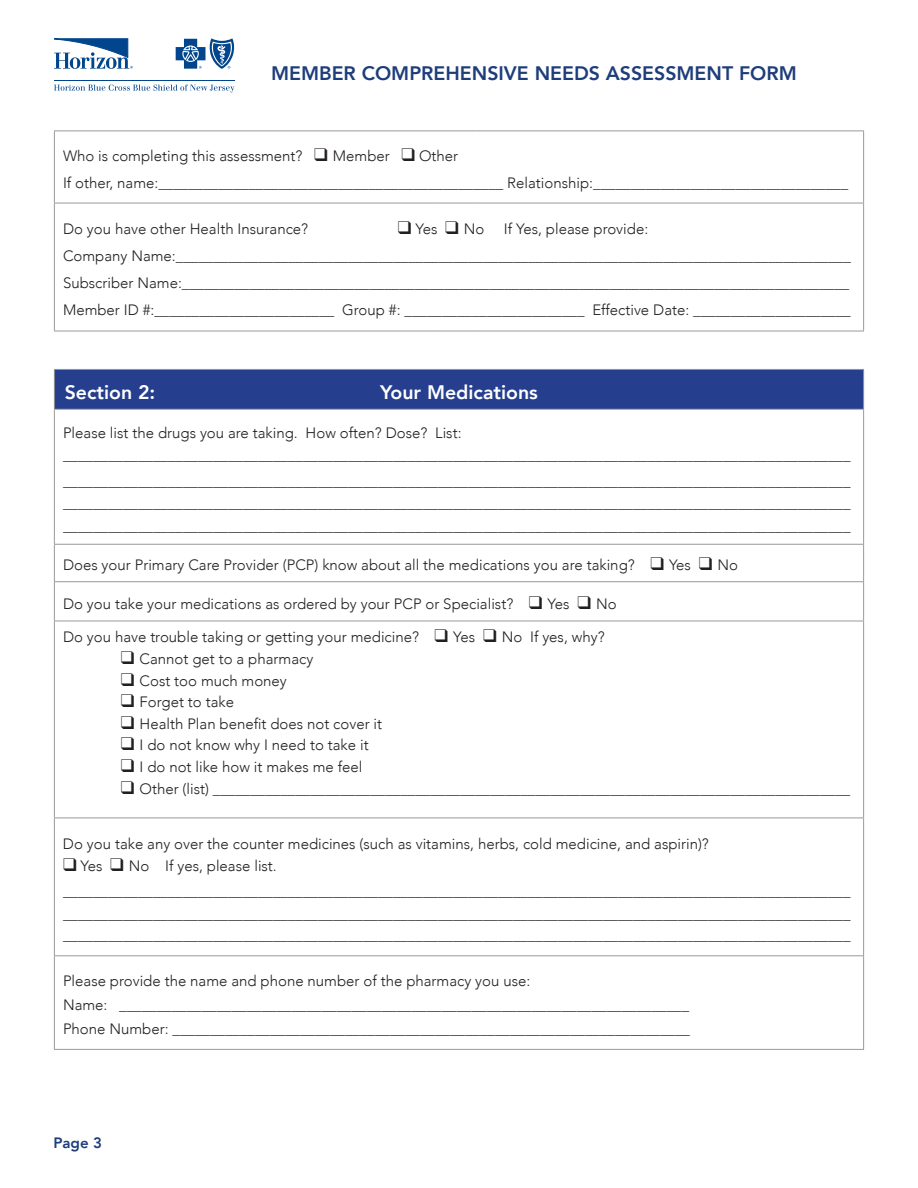
<style>
.page{position:relative;width:918px;height:1188px;background:#fff}
.page>*{position:absolute;margin:0;border:0;box-sizing:border-box;transform-origin:0 0}
.t1{font:800 19.5px "Avenir";color:#1e3d7b}
.t2{font:800 19.5px "Avenir";color:#fff}
.t3{font:300 15px/27px "Avenir";color:#231f20}
.t4{font:800 15px "Avenir";color:#1e3d7b}
</style>
<div class="page">
<svg style="left:54px;top:85px;width:181px;height:7px"></svg>
<hr style="left:54px;top:81px;width:181px;height:1px;background:#01468c">
<svg style="left:54px;top:38px;width:79px;height:31px"></svg>
<svg style="left:176px;top:38px;width:59px;height:31px"></svg>
<hr style="left:54px;top:130px;width:379px;height:1px;background:#999">
<hr style="left:433px;top:130px;width:43px;height:1px;background:#999">
<hr style="left:476px;top:130px;width:388px;height:1px;background:#999">
<hr style="left:54px;top:203px;width:379px;height:1px;background:#999">
<hr style="left:433px;top:203px;width:43px;height:1px;background:#999">
<hr style="left:476px;top:203px;width:388px;height:1px;background:#999">
<hr style="left:54px;top:331px;width:379px;height:1px;background:#999">
<hr style="left:433px;top:331px;width:43px;height:1px;background:#999">
<hr style="left:476px;top:331px;width:388px;height:1px;background:#999">
<hr style="left:54px;top:131px;width:1px;height:72px;background:#999">
<hr style="left:54px;top:203px;width:1px;height:128px;background:#999">
<hr style="left:863px;top:131px;width:1px;height:72px;background:#999">
<hr style="left:863px;top:203px;width:1px;height:128px;background:#999">
<div style="left:54px;top:369px;width:810px;height:40px;background:#253f8e"></div>
<hr style="left:54px;top:369px;width:810px;height:1px;background:#999">
<hr style="left:54px;top:370px;width:1px;height:39px;background:#999">
<hr style="left:863px;top:370px;width:1px;height:39px;background:#999">
<hr style="left:54px;top:409px;width:810px;height:1px;background:#999">
<hr style="left:54px;top:410px;width:1px;height:134px;background:#999">
<hr style="left:863px;top:410px;width:1px;height:134px;background:#999">
<hr style="left:54px;top:544px;width:810px;height:1px;background:#999">
<hr style="left:54px;top:545px;width:1px;height:36px;background:#999">
<hr style="left:863px;top:545px;width:1px;height:36px;background:#999">
<hr style="left:54px;top:581px;width:810px;height:1px;background:#999">
<hr style="left:54px;top:582px;width:1px;height:39px;background:#999">
<hr style="left:863px;top:582px;width:1px;height:39px;background:#999">
<hr style="left:54px;top:621px;width:810px;height:1px;background:#999">
<hr style="left:54px;top:621px;width:1px;height:197px;background:#999">
<hr style="left:863px;top:621px;width:1px;height:197px;background:#999">
<hr style="left:54px;top:818px;width:810px;height:1px;background:#999">
<hr style="left:54px;top:818px;width:1px;height:137px;background:#999">
<hr style="left:863px;top:818px;width:1px;height:137px;background:#999">
<hr style="left:54px;top:955px;width:810px;height:1px;background:#999">
<hr style="left:54px;top:956px;width:1px;height:93px;background:#999">
<hr style="left:863px;top:956px;width:1px;height:93px;background:#999">
<hr style="left:54px;top:1049px;width:810px;height:1px;background:#999">
<h1 class="t1" style="left:271px;top:55px;width:527px">MEMBER COMPREHENSIVE NEEDS ASSESSMENT FORM</h1>
<p class="t3" style="left:63px;top:142px;width:787px">Who is completing this assessment? ❑ Member ❑ Other<br>If other, name:______________________________________________ Relationship:__________________________________</p>
<p class="t3" style="left:63px;top:215px;width:247px">Do you have other Health Insurance?</p>
<p class="t3" style="left:398px;top:215px;width:88px">❑ Yes ❑ No</p>
<p class="t3" style="left:63px;top:215px;width:789px;text-indent:441px">If Yes, please provide:<br>Company Name:__________________________________________________________________________________________ Subscriber Name:_________________________________________________________________________________________ Member ID #:________________________ Group #: ________________________ Effective Date: _____________________</p>
<h1 class="t2" style="left:380px;top:375px;width:159px">Your Medications</h1>
<p class="t3" style="left:63px;top:421px;width:789px;line-height:22.5px">Please list the drugs you are taking. How often? Dose? List: _________________________________________________________________________________________________________</p>
<p class="t3" style="left:63px;top:469px;width:789px;line-height:22.5px;text-align:justify">_________________________________________________________________________________________________________ _________________________________________________________________________________________________________ _________________________________________________________________________________________________________</p>
<p class="t3" style="left:63px;top:552px;width:677px">Does your Primary Care Provider (PCP) know about all the medications you are taking? ❑ Yes ❑ No</p>
<p class="t3" style="left:63px;top:590px;width:555px">Do you take your medications as ordered by your PCP or Specialist? ❑ Yes ❑ No</p>
<p class="t3" style="left:63px;top:624px;width:543px">Do you have trouble taking or getting your medicine? ❑ Yes ❑ No If yes, why?</p>
<p class="t3" style="left:121px;top:645px;width:194px">❑ Cannot get to a pharmacy</p>
<p class="t3" style="left:121px;top:667px;width:168px">❑ Cost too much money</p>
<p class="t3" style="left:121px;top:689px;width:115px">❑ Forget to take</p>
<p class="t3" style="left:121px;top:710px;width:263px">❑ Health Plan benefit does not cover it</p>
<p class="t3" style="left:121px;top:732px;width:249px">❑ I do not know why I need to take it</p>
<p class="t3" style="left:121px;top:753px;width:243px">❑ I do not like how it makes me feel</p>
<p class="t3" style="left:121px;top:775px;width:731px">❑ Other (list) _____________________________________________________________________________________</p>
<h1 class="t2" style="left:65px;top:375px;width:92px">Section 2:</h1>
<p class="t3" style="left:63px;top:830px;width:647px">Do you take any over the counter medicines (such as vitamins, herbs, cold medicine, and aspirin)?</p>
<p class="t3" style="left:63px;top:853px;width:789px;line-height:25.5px">❑ Yes ❑ No If yes, please list. _________________________________________________________________________________________________________</p>
<p class="t3" style="left:63px;top:903px;width:789px;line-height:21px">_________________________________________________________________________________________________________ _________________________________________________________________________________________________________</p>
<p class="t3" style="left:63px;top:969px;width:629px;line-height:24px">Please provide the name and phone number of the pharmacy you use:<br>Name: ____________________________________________________________________________<br>Phone Number: _____________________________________________________________________</p>
<p class="t4" style="left:53px;top:1129px;width:50px">Page 3</p>
</div>
